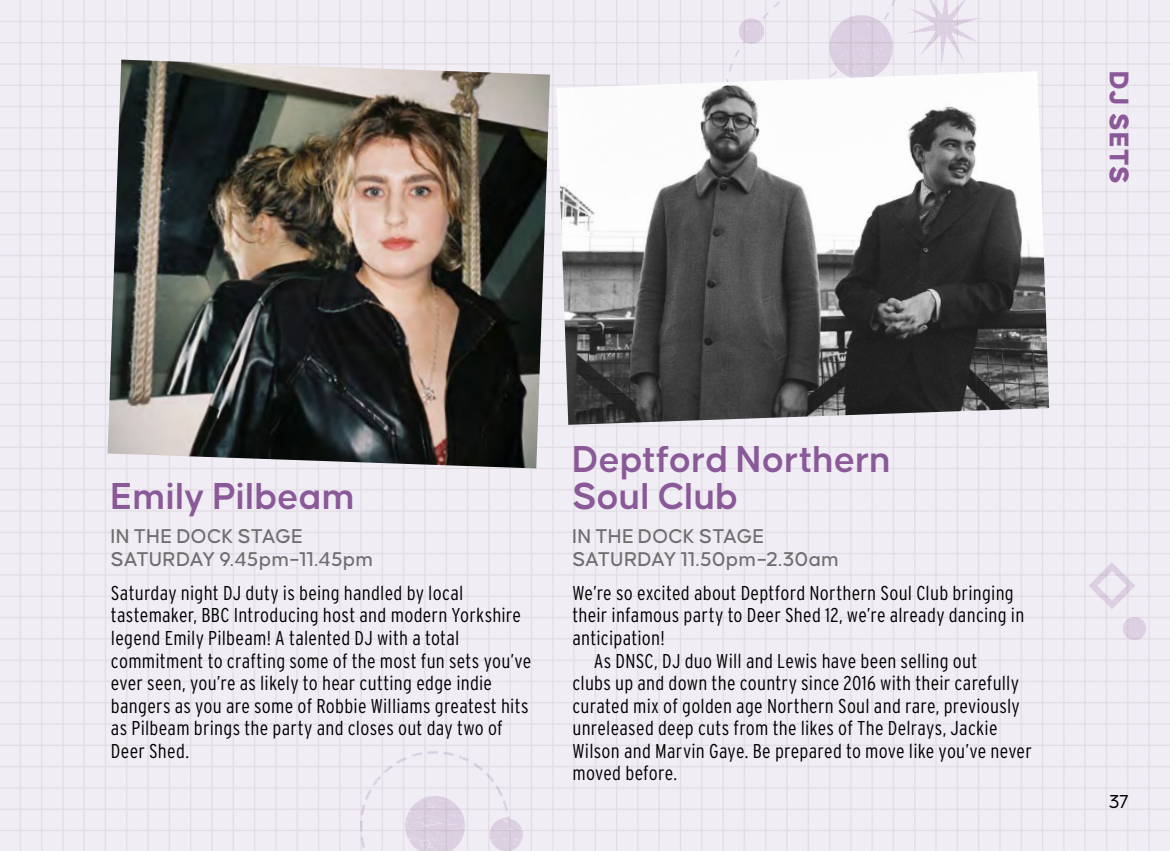
<style>
.page{position:relative;width:1170px;height:851px;background:#fff}
.page>*{position:absolute;margin:0;border:0;box-sizing:border-box;transform-origin:0 0}
.t1{font:600 40px/37.5px "Causten";letter-spacing:.005em;color:#8a5998}
.t2{font:800 28.75px "Causten";letter-spacing:.03em;color:#8a5998}
.t3{font:500 21.25px/23px "Causten";letter-spacing:.015em;color:#706f6f}
.t4{font:300 condensed 20px/22.5px "Interstate";letter-spacing:.015em;color:#000}
.t5{font:20px "Causten";color:#000}
</style>
<div class="page">
<img style="left:0;top:0;width:1169px;height:850px">
<img style="left:721px;top:0;width:182px;height:71px">
<img style="left:351px;top:739px;width:176px;height:111px">
<img style="left:1120px;top:614px;width:27px;height:27px">
<img style="left:1086px;top:559px;width:51px;height:52px">
<img style="left:903px;top:0;width:81px;height:71px">
<img style="left:107px;top:60px;width:443px;height:408px">
<img style="left:556px;top:71px;width:493px;height:354px">
<h2 class="t2" style="left:1135px;top:71px;width:115px;rotate:90deg">DJ SETS</h2>
<h1 class="t1" style="left:111px;top:477px;width:245px">Emily Pilbeam</h1>
<h1 class="t1" style="left:572px;top:439px;width:320px">Deptford Northern<br>Soul Club</h1>
<p class="t3" style="left:111px;top:524px;width:264px">IN THE DOCK STAGE<br>SATURDAY 9.45pm–11.45pm</p>
<p class="t3" style="left:572px;top:524px;width:268px">IN THE DOCK STAGE<br>SATURDAY 11.50pm–2.30am</p>
<p class="t4" style="left:111px;top:581px;width:422px">Saturday night DJ duty is being handled by local tastemaker, BBC Introducing host and modern Yorkshire legend Emily Pilbeam! A talented DJ with a total commitment to crafting some of the most fun sets you’ve ever seen, you’re as likely to hear cutting edge indie bangers as you are some of Robbie Williams greatest hits as Pilbeam brings the party and closes out day two of Deer Shed.</p>
<p class="t4" style="left:572px;top:581px;width:443px">We’re so excited about Deptford Northern Soul Club bringing</p>
<p class="t4" style="left:572px;top:604px;width:453px">their infamous party to Deer Shed 12, we’re already dancing in</p>
<p class="t4" style="left:572px;top:626px;width:94px">anticipation!</p>
<p class="t4" style="left:593px;top:649px;width:385px">As DNSC, DJ duo Will and Lewis have been selling out</p>
<p class="t4" style="left:572px;top:671px;width:448px">clubs up and down the country since 2016 with their carefully</p>
<p class="t4" style="left:572px;top:694px;width:449px">curated mix of golden age Northern Soul and rare, previously</p>
<p class="t4" style="left:572px;top:716px;width:426px">unreleased deep cuts from the likes of The Delrays, Jackie</p>
<p class="t4" style="left:572px;top:739px;width:461px">Wilson and Marvin Gaye. Be prepared to move like you’ve never</p>
<p class="t4" style="left:572px;top:761px;width:106px">moved before.</p>
<p class="t5" style="left:1108px;top:791px;width:22px">37</p>
</div>
